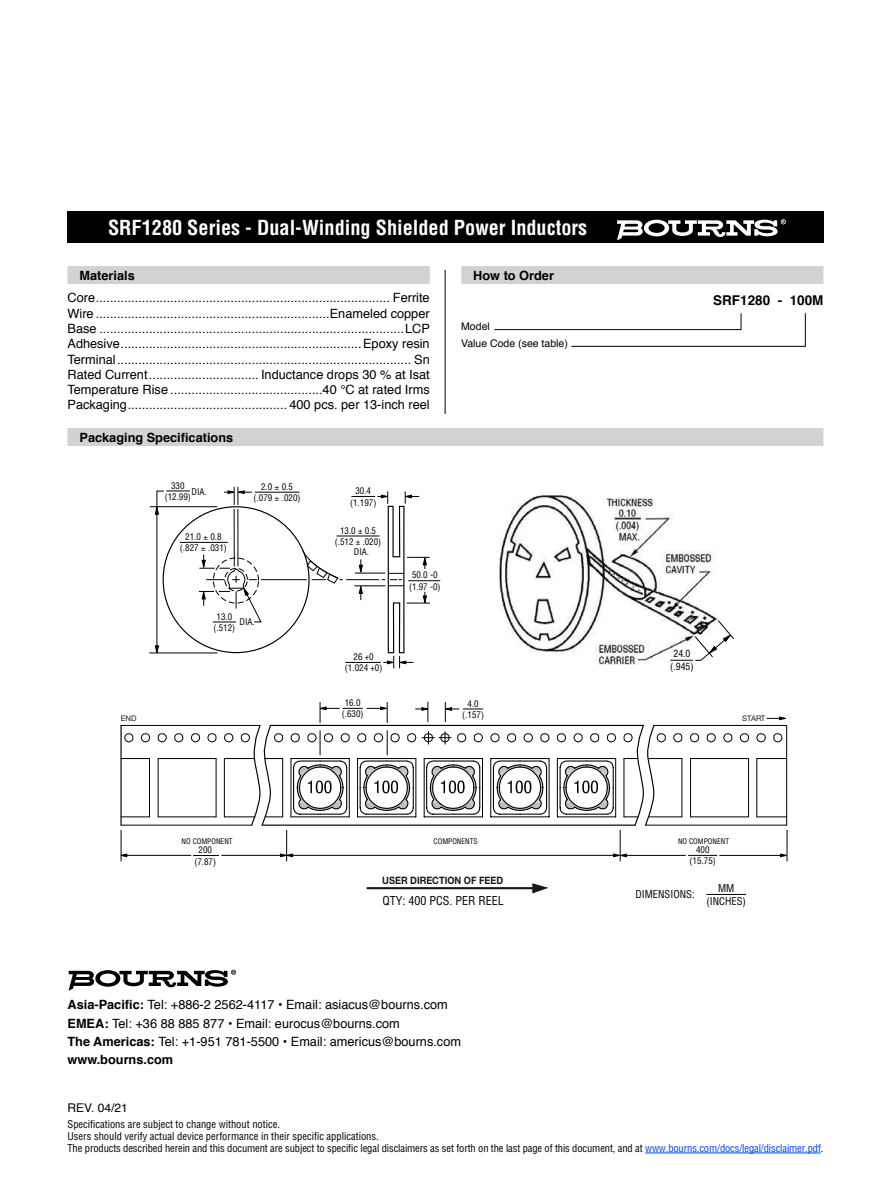
<style>
.page{position:relative;width:891px;height:1188px;background:#fff}
.page>*{position:absolute;margin:0;border:0;box-sizing:border-box;transform-origin:0 0}
.t1{font:700 condensed 20.25px "Helvetica";color:#fff}
.t2{font:700 13.5px "Helvetica";color:#000}
.t3{font:12.75px/15.3px "Helvetica";color:#000}
.t4{font:700 12.75px "Helvetica";color:#000}
.t5{font:condensed 12px "Helvetica";color:#000}
.t6{font:12px "Helvetica";color:#000}
.t7{font:condensed 10.5px/12px "Helvetica";letter-spacing:-.01em;color:#000}
.t8{font:10.5px/17.1px "Helvetica";color:#000}
.t9{font:700 10.2px "Helvetica Neue";color:#181818;scale:.9 1}
.t10{font:condensed 9.75px/12.1px "Helvetica";color:#000;text-align:center}
.t11{font:condensed 9px/11.2px "Helvetica";color:#000;text-align:center}
.t12{font:7.65px "Helvetica Neue";color:#181818}
.t13{font:condensed 7.5px "Helvetica";color:#000}
.s1{font-weight:700}
.s2{color:#0042f4}
</style>
<div class="page">
<div style="left:68px;top:211px;width:756px;height:32px;background:#000"></div>
<svg style="left:617px;top:219px;width:169px;height:21px"></svg>
<div style="left:68px;top:428px;width:756px;height:18px;background:#d1d2d4"></div>
<hr style="left:234px;top:509px;width:1px;height:57px;background:#000">
<hr style="left:238px;top:509px;width:1px;height:57px;background:#000">
<hr style="left:345px;top:662px;width:36px;height:1px;background:#000">
<svg style="left:224px;top:487px;width:28px;height:18px"></svg>
<hr style="left:255px;top:492px;width:44px;height:1px;background:#000">
<hr style="left:408px;top:580px;width:32px;height:1px;background:#000">
<hr style="left:150px;top:506px;width:67px;height:1px;background:#000">
<hr style="left:149px;top:653px;width:68px;height:1px;background:#000">
<svg style="left:155px;top:490px;width:35px;height:164px"></svg>
<hr style="left:337px;top:536px;width:43px;height:1px;background:#000">
<hr style="left:180px;top:542px;width:48px;height:1px;background:#000">
<hr style="left:261px;top:579px;width:46px;height:1px;background:#000">
<svg style="left:302px;top:549px;width:41px;height:35px"></svg>
<hr style="left:346px;top:579px;width:33px;height:1px;background:#000">
<svg style="left:351px;top:491px;width:79px;height:177px"></svg>
<img style="left:499px;top:494px;width:218px;height:171px">
<svg style="left:670px;top:619px;width:63px;height:42px"></svg>
<hr style="left:367px;top:887px;width:169px;height:2px;background:#181818">
<svg style="left:532px;top:883px;width:15px;height:11px"></svg>
<hr style="left:121px;top:830px;width:1px;height:31px;background:#000">
<hr style="left:221px;top:855px;width:61px;height:1px;background:#000">
<hr style="left:286px;top:830px;width:1px;height:31px;background:#000">
<svg style="left:120px;top:854px;width:7px;height:3px"></svg>
<hr style="left:126px;top:855px;width:65px;height:1px;background:#000">
<svg style="left:193px;top:855px;width:26px;height:1px"></svg>
<hr style="left:620px;top:830px;width:1px;height:31px;background:#000">
<svg style="left:280px;top:854px;width:13px;height:3px"></svg>
<hr style="left:292px;top:855px;width:324px;height:1px;background:#000">
<svg style="left:780px;top:854px;width:7px;height:3px"></svg>
<hr style="left:719px;top:855px;width:63px;height:1px;background:#000">
<hr style="left:787px;top:830px;width:1px;height:31px;background:#000">
<svg style="left:613px;top:854px;width:14px;height:3px"></svg>
<hr style="left:625px;top:855px;width:61px;height:1px;background:#000">
<svg style="left:688px;top:855px;width:29px;height:1px"></svg>
<svg style="left:415px;top:702px;width:14px;height:20px"></svg>
<svg style="left:444px;top:702px;width:39px;height:20px"></svg>
<svg style="left:319px;top:702px;width:69px;height:21px"></svg>
<svg style="left:272px;top:731px;width:218px;height:94px"></svg>
<svg style="left:120px;top:724px;width:152px;height:102px"></svg>
<hr style="left:149px;top:759px;width:1px;height:58px;background:#000">
<hr style="left:158px;top:759px;width:1px;height:58px;background:#000">
<hr style="left:224px;top:759px;width:1px;height:58px;background:#000">
<hr style="left:216px;top:759px;width:1px;height:58px;background:#000">
<hr style="left:282px;top:759px;width:1px;height:58px;background:#000">
<hr style="left:291px;top:759px;width:1px;height:58px;background:#000">
<hr style="left:262px;top:825px;width:373px;height:1px;background:#000">
<hr style="left:270px;top:725px;width:373px;height:1px;background:#000">
<hr style="left:291px;top:758px;width:58px;height:1px;background:#000">
<hr style="left:291px;top:816px;width:58px;height:1px;background:#000">
<svg style="left:292px;top:730px;width:56px;height:85px"></svg>
<svg style="left:359px;top:730px;width:56px;height:85px"></svg>
<svg style="left:425px;top:760px;width:56px;height:55px"></svg>
<svg style="left:490px;top:717px;width:297px;height:109px"></svg>
<hr style="left:645px;top:1153px;width:176px;height:1px;background:#0042f4">
<svg style="left:69px;top:970px;width:167px;height:21px"></svg>
<div style="left:68px;top:266px;width:362px;height:18px;background:#d1d2d4"></div>
<div style="left:461px;top:266px;width:363px;height:18px;background:#d1d2d4"></div>
<svg style="left:494px;top:313px;width:312px;height:34px"></svg>
<hr style="left:445px;top:270px;width:1px;height:144px;background:#000">
<hr style="left:706px;top:894px;width:40px;height:1px;background:#000">
<svg style="left:199px;top:547px;width:63px;height:76px"></svg>
<h1 class="t1" style="left:108px;top:219px;width:481px">SRF1280 Series - Dual-Winding Shielded Power Inductors</h1>
<p class="t4" style="left:80px;top:265px;width:57px">Materials</p>
<p class="t3" style="left:68px;top:291px;width:364px;text-align:justify">Core ................................................................................... Ferrite Wire ..................................................................Enameled copper Base ......................................................................................LCP Adhesive ....................................................................Epoxy resin Terminal ................................................................................... Sn Rated Current ............................... Inductance drops 30 % at Isat Temperature Rise ...........................................40 °C at rated Irms Packaging ............................................. 400 pcs. per 13-inch reel</p>
<p class="t4" style="left:80px;top:427px;width:155px">Packaging Speci昀椀cations</p>
<p class="t11" style="left:165px;top:480px;width:28px">330 (12.99)</p>
<p class="t11" style="left:192px;top:486px;width:17px">DIA.</p>
<p class="t11" style="left:180px;top:532px;width:48px">21.0 0.8 (.827 .031)</p>
<p class="t11" style="left:254px;top:482px;width:48px">2.0 0.5 (.079 .020)</p>
<p class="t12" style="left:121px;top:714px;width:17px">END</p>
<p class="t11" style="left:214px;top:611px;width:23px">13.0 (.512)</p>
<p class="t11" style="left:240px;top:617px;width:17px">DIA.</p>
<p class="t11" style="left:350px;top:486px;width:28px">30.4 (1.197)</p>
<p class="t11" style="left:335px;top:525px;width:48px">13.0 ± 0.5 (.512 ± .020)</p>
<p class="t11" style="left:354px;top:547px;width:17px">DIA.</p>
<p class="t11" style="left:345px;top:652px;width:39px">26 +0 (1.024 +0)</p>
<p class="t11" style="left:342px;top:698px;width:23px">16.0 (.630)</p>
<p class="t11" style="left:409px;top:570px;width:33px">50.0 -0 (1.97 -0)</p>
<p class="t4" style="left:473px;top:265px;width:82px">How to Order</p>
<p class="t8" style="left:461px;top:319px;width:108px">Model<br>Value Code (see table)</p>
<p class="t11" style="left:462px;top:699px;width:23px">4.0 (.157)</p>
<p class="t2" style="left:713px;top:289px;width:112px">SRF1280 - 100M</p>
<p class="t10" style="left:670px;top:649px;width:25px">24.0 (.945)</p>
<p class="t12" style="left:742px;top:714px;width:25px">START</p>
<p class="t13" style="left:182px;top:838px;width:53px">NO COMPONENT</p>
<p class="t13" style="left:678px;top:838px;width:53px">NO COMPONENT</p>
<p class="t13" style="left:434px;top:838px;width:46px">COMPONENTS</p>
<p class="t11" style="left:194px;top:845px;width:23px">200 (7.87)</p>
<p class="t9" style="left:382px;top:874px;width:136px">USER DIRECTION OF FEED</p>
<p class="t5" style="left:382px;top:896px;width:123px">QTY: 400 PCS. PER REEL</p>
<p class="t3" style="left:68px;top:997px;width:395px;line-height:18.3px"><span class="s1">Asia-Paci昀椀c:</span> Tel: +886-2 2562-4117 • Email: asiacus@bourns.com <span class="s1">EMEA:</span> Tel: +36 88 885 877 • Email: eurocus@bourns.com<br><span class="s1">The Americas:</span> Tel: +1-951 781-5500 • Email: americus@bourns.com <span class="s1">www.bourns.com</span></p>
<p class="t6" style="left:68px;top:1103px;width:62px">REV. 04/21</p>
<p class="t11" style="left:690px;top:845px;width:28px">400 (15.75)</p>
<p class="t7" style="left:635px;top:889px;width:61px">DIMENSIONS:</p>
<p class="t7" style="left:706px;top:883px;width:41px;line-height:12.6px;text-align:center">MM (INCHES)</p>
<p class="t7" style="left:68px;top:1119px;width:757px">Specifications are subject to change without notice.<br>Users should verify actual device performance in their specific applications.<br>The products described herein and this document are subject to specific legal disclaimers as set forth on the last page of this document, and at <span class="s2">www.bourns.com/docs/legal/disclaimer.pdf</span>.</p>
</div>
